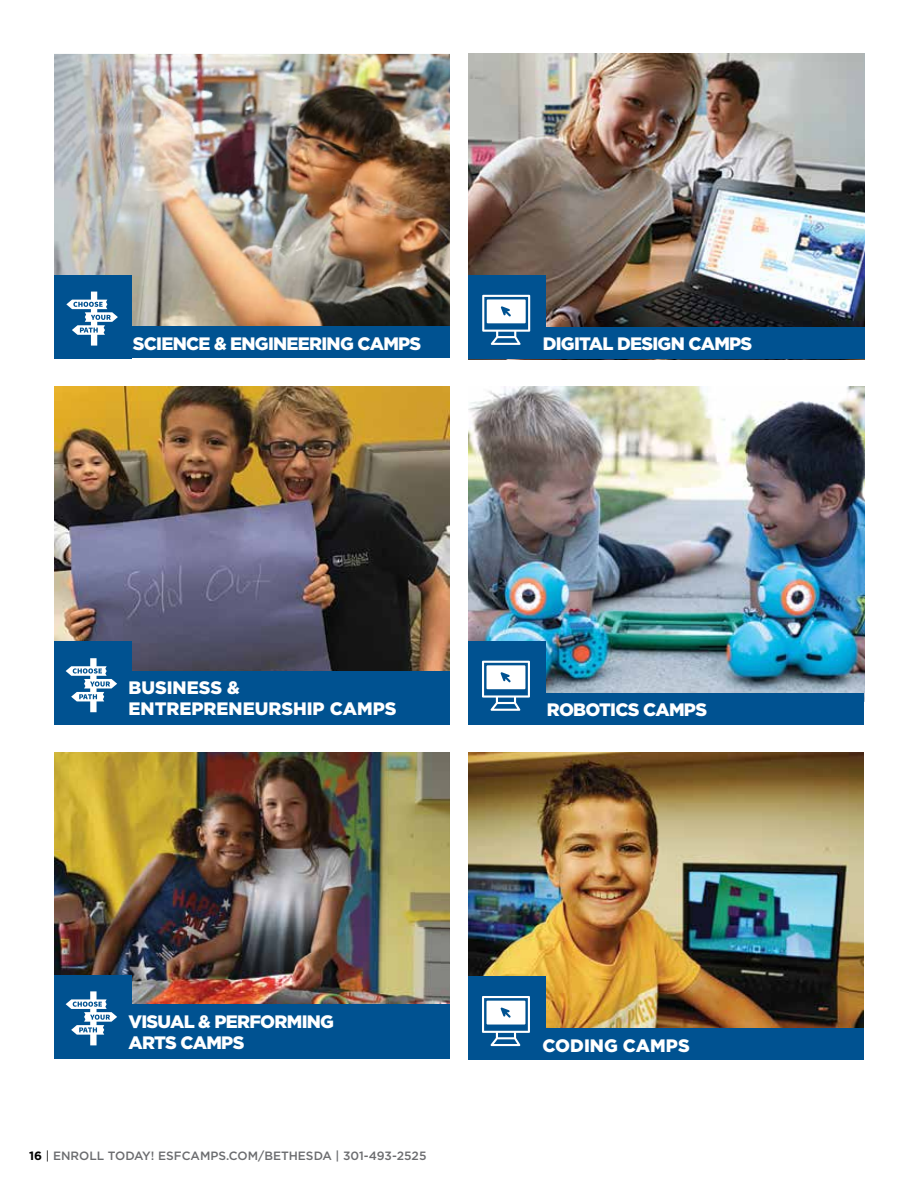
<style>
.page{position:relative;width:918px;height:1188px;background:#fff}
.page>*{position:absolute;margin:0;border:0;box-sizing:border-box;transform-origin:0 0}
.t1{font:900 18px/21px "Gotham";letter-spacing:-.04em;color:#fff}
.t2{font:900 18px/21px "Gotham";color:#fff}
.t3{font:500 12px "Gotham";color:#6b6c6f}
.s1{font-weight:700;color:#000}
.s2{font-weight:400;color:#000}
</style>
<div class="page">
<img style="left:54px;top:753px;width:396px;height:251px">
<img style="left:54px;top:54px;width:396px;height:273px">
<div style="left:54px;top:275px;width:77px;height:83px;background:#005291"></div>
<div style="left:129px;top:327px;width:321px;height:31px;background:#005291"></div>
<svg style="left:66px;top:292px;width:52px;height:54px"></svg>
<img style="left:54px;top:386px;width:396px;height:285px">
<div style="left:54px;top:642px;width:77px;height:83px;background:#005291"></div>
<div style="left:129px;top:671px;width:321px;height:54px;background:#005291"></div>
<svg style="left:66px;top:658px;width:51px;height:54px"></svg>
<div style="left:54px;top:975px;width:77px;height:83px;background:#005291"></div>
<div style="left:129px;top:1004px;width:321px;height:54px;background:#005291"></div>
<svg style="left:66px;top:991px;width:51px;height:54px"></svg>
<img style="left:468px;top:54px;width:396px;height:306px">
<div style="left:468px;top:276px;width:77px;height:83px;background:#005291"></div>
<div style="left:543px;top:327px;width:321px;height:32px;background:#005291"></div>
<svg style="left:482px;top:295px;width:48px;height:50px"></svg>
<img style="left:468px;top:753px;width:396px;height:276px">
<div style="left:468px;top:977px;width:77px;height:83px;background:#005291"></div>
<div style="left:543px;top:1029px;width:321px;height:31px;background:#005291"></div>
<svg style="left:482px;top:996px;width:48px;height:50px"></svg>
<img style="left:468px;top:386px;width:396px;height:307px">
<div style="left:468px;top:642px;width:77px;height:83px;background:#005291"></div>
<div style="left:543px;top:693px;width:321px;height:32px;background:#005291"></div>
<svg style="left:482px;top:661px;width:48px;height:50px"></svg>
<p class="t1" style="left:133px;top:333px;width:290px">SCIENCE &amp; ENGINEERING CAMPS</p>
<p class="t1" style="left:543px;top:333px;width:211px">DIGITAL DESIGN CAMPS</p>
<p class="t2" style="left:129px;top:677px;width:270px">BUSINESS &amp;<br>ENTREPRENEURSHIP CAMPS</p>
<p class="t1" style="left:547px;top:699px;width:162px">ROBOTICS CAMPS</p>
<p class="t1" style="left:129px;top:1011px;width:207px">VISUAL &amp; PERFORMING<br>ARTS CAMPS</p>
<p class="t3" style="left:29px;top:1148px;width:399px"><span class="s1">16</span> <span class="s2">|</span> ENROLL TODAY! ESFCAMPS.COM/BETHESDA | 301-493-2525</p>
<p class="t2" style="left:543px;top:1034px;width:149px">CODING CAMPS</p>
</div>
